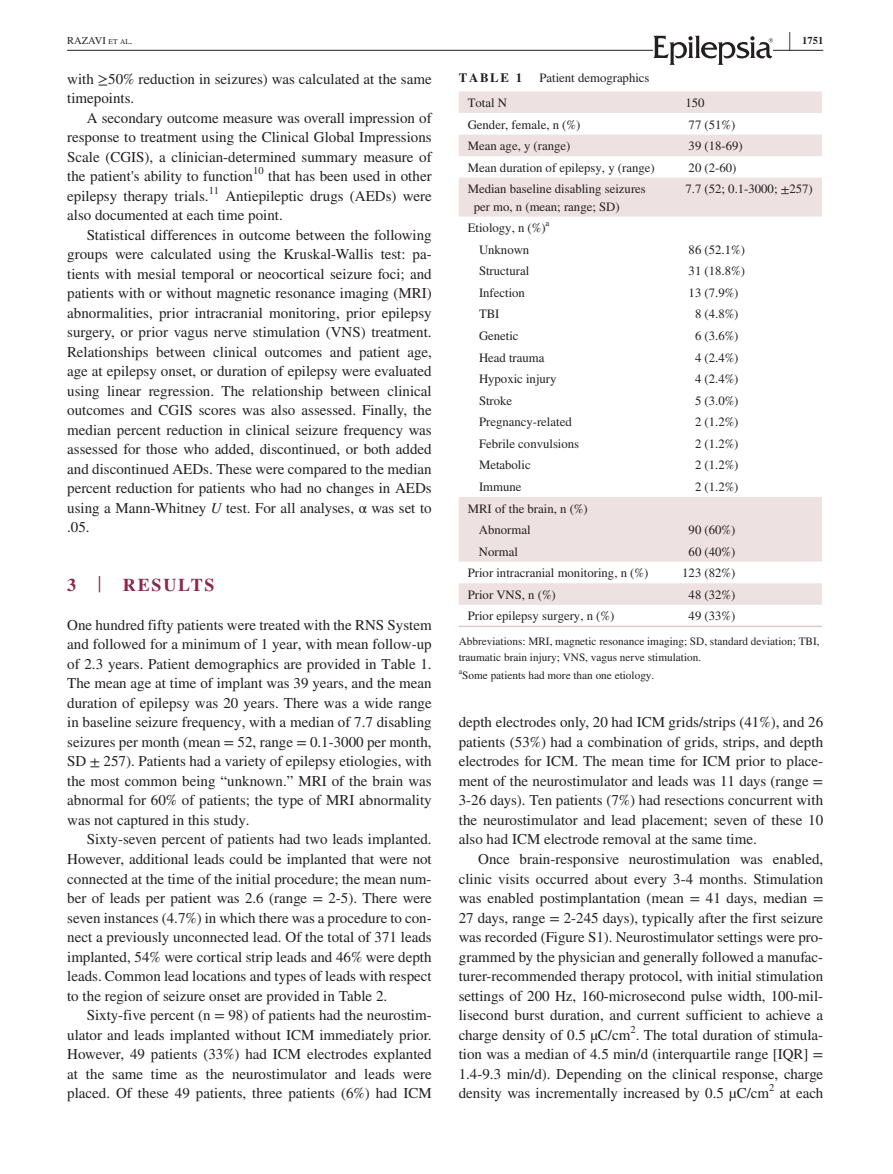
<style>
.page{position:relative;width:893px;height:1174px;background:#fff}
.page>*{position:absolute;margin:0;border:0;box-sizing:border-box;transform-origin:0 0}
.t1{font:700 25.95px "STIX";color:#231f20;scale:.36 1}
.t2{font:700 18px "STIX";letter-spacing:.1em;color:#8c284e}
.t3{font:15px/19.5px "STIX";color:#231f20;text-align:justify}
.t4{font:12.75px/21.6px "STIX";color:#231f20}
.t5{font:700 12.75px "STIX";letter-spacing:.14em;color:#231f20}
.t6{font:11.25px/15.8px "STIX";color:#231f20}
.t7{font:10.5px "STIX";color:#231f20}
.t8{font:10.5px "STIX";color:#231f20}
.t9{font:700 10.5px "STIX";color:#231f20}
.t10{font:7.8px "STIX";color:#231f20}
.s1{font-size:7.35px}
.s2{font-style:italic}
.s3{font-weight:400;font-size:23.7px}
</style>
<div class="page">
<hr style="left:67px;top:50px;width:756px;height:1px;background:#231f20">
<svg style="left:653px;top:35px;width:120px;height:30px"></svg>
<svg style="left:459px;top:91px;width:363px;height:514px"></svg>
<hr style="left:459px;top:625px;width:214px;height:2px;background:#e0c8c9">
<hr style="left:673px;top:625px;width:149px;height:2px;background:#e0c8c9">
<h1 class="t1" style="left:789px;top:26px;width:7px">|</h1>
<p class="t7" style="left:67px;top:33px;width:67px">RAZAVI <span class="s1">et al</span>.</p>
<p class="t9" style="left:802px;top:34px;width:22px">1751</p>
<p class="t3" style="left:67px;top:70px;width:366px">with ≥50% reduction in seizures) was calculated at the same timepoints.</p>
<p class="t3" style="left:67px;top:109px;width:366px;text-indent:20px">A secondary outcome measure was overall impression of response to treatment using the Clinical Global Impressions Scale (CGIS), a clinician-determined summary measure of the patient's ability to function</p>
<p class="t5" style="left:459px;top:70px;width:65px">TABLE 1</p>
<p class="t4" style="left:539px;top:67px;width:112px">Patient demographics</p>
<p class="t4" style="left:468px;top:93px;width:41px">Total N</p>
<p class="t4" style="left:685px;top:93px;width:21px">150</p>
<p class="t4" style="left:468px;top:114px;width:114px">Gender, female, n (%)</p>
<p class="t4" style="left:689px;top:114px;width:48px">77 (51%)</p>
<p class="t4" style="left:468px;top:136px;width:104px">Mean age, y (range)</p>
<p class="t4" style="left:689px;top:136px;width:56px">39 (18-69)</p>
<p class="t4" style="left:468px;top:157px;width:188px">Mean duration of epilepsy, y (range)</p>
<p class="t4" style="left:689px;top:157px;width:49px">20 (2-60)</p>
<p class="t4" style="left:474px;top:181px;width:174px;line-height:17.2px;text-indent:-6px">Median baseline disabling seizures per mo, n (mean; range; SD)</p>
<p class="t4" style="left:685px;top:179px;width:129px">7.7 (52; 0.1-3000; ±257)</p>
<p class="t4" style="left:479px;top:218px;width:72px;text-indent:-11px">Etiology, n (%)<sup>a<br></sup>Unknown</p>
<p class="t8" style="left:253px;top:164px;width:12px">10</p>
<p class="t3" style="left:268px;top:167px;width:165px">that has been used in other</p>
<p class="t8" style="left:209px;top:183px;width:12px">11</p>
<p class="t3" style="left:67px;top:187px;width:366px;text-indent:158px">Antiepileptic drugs (AEDs) were also documented at each time point.</p>
<p class="t3" style="left:67px;top:226px;width:366px;text-indent:20px">Statistical differences in outcome between the following groups were calculated using the Kruskal-Wallis test: pa&shy;tients with mesial temporal or neocortical seizure foci; and patients with or without magnetic resonance imaging (MRI) abnormalities, prior intracranial monitoring, prior epilepsy surgery, or prior vagus nerve stimulation (VNS) treatment.<br>Relationships between clinical outcomes and patient age, age at epilepsy onset, or duration of epilepsy were evaluated using linear regression. The relationship between clinical outcomes and CGIS scores was also assessed. Finally, the median percent reduction in clinical seizure frequency was assessed for those who added, discontinued, or both added and discontinued AEDs. These were compared to the median percent reduction for patients who had no changes in AEDs using a Mann-Whitney <span class="s2">U</span> test. For all analyses, α was set to .05.</p>
<p class="t3" style="left:67px;top:187px;width:143px">epilepsy therapy trials.</p>
<p class="t4" style="left:689px;top:239px;width:58px">86 (52.1%)</p>
<p class="t4" style="left:479px;top:261px;width:52px">Structural</p>
<p class="t4" style="left:689px;top:261px;width:58px">31 (18.8%)</p>
<p class="t4" style="left:479px;top:283px;width:48px">Infection</p>
<p class="t4" style="left:689px;top:283px;width:51px">13 (7.9%)</p>
<p class="t4" style="left:479px;top:304px;width:22px">TBI</p>
<p class="t4" style="left:695px;top:304px;width:45px">8 (4.8%)</p>
<p class="t4" style="left:479px;top:326px;width:41px">Genetic</p>
<p class="t4" style="left:695px;top:326px;width:45px">6 (3.6%)</p>
<p class="t4" style="left:479px;top:347px;width:67px">Head trauma</p>
<p class="t4" style="left:695px;top:347px;width:45px">4 (2.4%)</p>
<p class="t4" style="left:479px;top:369px;width:79px">Hypoxic injury</p>
<p class="t4" style="left:695px;top:369px;width:45px">4 (2.4%)</p>
<p class="t4" style="left:479px;top:390px;width:35px">Stroke</p>
<p class="t4" style="left:695px;top:390px;width:45px">5 (3.0%)</p>
<p class="t4" style="left:479px;top:412px;width:94px">Pregnancy-related</p>
<p class="t4" style="left:695px;top:412px;width:45px">2 (1.2%)</p>
<p class="t4" style="left:479px;top:433px;width:102px">Febrile convulsions</p>
<p class="t4" style="left:695px;top:433px;width:45px">2 (1.2%)</p>
<p class="t4" style="left:479px;top:455px;width:53px">Metabolic</p>
<p class="t4" style="left:695px;top:455px;width:45px">2 (1.2%)</p>
<p class="t4" style="left:479px;top:477px;width:44px">Immune</p>
<p class="t4" style="left:695px;top:477px;width:45px">2 (1.2%)</p>
<p class="t4" style="left:479px;top:498px;width:110px;text-indent:-11px">MRI of the brain, n (%)<br>Abnormal</p>
<p class="t4" style="left:689px;top:520px;width:48px">90 (60%)</p>
<p class="t2" style="left:67px;top:574px;width:149px">3 <span class="s3">|</span> RESULTS</p>
<p class="t3" style="left:67px;top:616px;width:366px">One hundred fifty patients were treated with the RNS System and followed for a minimum of 1 year, with mean follow-up of 2.3 years. Patient demographics are provided in Table 1.<br>The mean age at time of implant was 39 years, and the mean duration of epilepsy was 20 years. There was a wide range in baseline seizure frequency, with a median of 7.7 disabling seizures per month (mean = 52, range = 0.1-3000 per month, SD ± 257). Patients had a variety of epilepsy etiologies, with the most common being “unknown.” MRI of the brain was abnormal for 60% of patients; the type of MRI abnormality was not captured in this study.</p>
<p class="t3" style="left:67px;top:830px;width:366px;text-indent:20px">Sixty-seven percent of patients had two leads implanted.<br>However, additional leads could be implanted that were not connected at the time of the initial procedure; the mean num&shy;ber of leads per patient was 2.6 (range = 2-5). There were seven instances (4.7%) in which there was a procedure to con&shy;nect a previously unconnected lead. Of the total of 371 leads implanted, 54% were cortical strip leads and 46% were depth leads. Common lead locations and types of leads with respect to the region of seizure onset are provided in Table 2.</p>
<p class="t3" style="left:67px;top:1006px;width:366px;text-indent:20px">Sixty-five percent (n = 98) of patients had the neurostim&shy;ulator and leads implanted without ICM immediately prior.<br>However, 49 patients (33%) had ICM electrodes explanted at the same time as the neurostimulator and leads were placed. Of these 49 patients, three patients (6%) had ICM</p>
<p class="t4" style="left:479px;top:541px;width:40px">Normal</p>
<p class="t4" style="left:689px;top:541px;width:48px">60 (40%)</p>
<p class="t4" style="left:468px;top:563px;width:182px">Prior intracranial monitoring, n (%)</p>
<p class="t4" style="left:682px;top:563px;width:55px">123 (82%)</p>
<p class="t4" style="left:468px;top:584px;width:90px">Prior VNS, n (%)</p>
<p class="t4" style="left:689px;top:584px;width:48px">48 (32%)</p>
<p class="t4" style="left:468px;top:606px;width:148px">Prior epilepsy surgery, n (%)</p>
<p class="t4" style="left:689px;top:606px;width:48px">49 (33%)</p>
<p class="t6" style="left:459px;top:634px;width:362px">Abbreviations: MRI, magnetic resonance imaging; SD, standard deviation; TBI, traumatic brain injury; VNS, vagus nerve stimulation.</p>
<p class="t10" style="left:459px;top:666px;width:5px">a</p>
<p class="t6" style="left:462px;top:668px;width:194px">Some patients had more than one etiology.</p>
<p class="t3" style="left:459px;top:713px;width:366px">depth electrodes only, 20 had ICM grids/strips (41%), and 26 patients (53%) had a combination of grids, strips, and depth electrodes for ICM. The mean time for ICM prior to place&shy;ment of the neurostimulator and leads was 11 days (range = 3-26 days). Ten patients (7%) had resections concurrent with the neurostimulator and lead placement; seven of these 10 also had ICM electrode removal at the same time.</p>
<p class="t3" style="left:459px;top:850px;width:366px;text-indent:20px">Once brain-responsive neurostimulation was enabled, clinic visits occurred about every 3-4 months. Stimulation was enabled postimplantation (mean = 41 days, median = 27 days, range = 2-245 days), typically after the first seizure was recorded (Figure S1). Neurostimulator settings were pro&shy;grammed by the physician and generally followed a manufac&shy;turer-recommended therapy protocol, with initial stimulation settings of 200 Hz, 160-microsecond pulse width, 100-mil&shy;lisecond burst duration, and current sufficient to achieve a charge density of 0.5 µC/cm<sup>2</sup>. The total duration of stimula&shy;tion was a median of 4.5 min/d (interquartile range [IQR] = 1.4-9.3 min/d). Depending on the clinical response, charge density was incrementally increased by 0.5 µC/cm</p>
<p class="t8" style="left:769px;top:1080px;width:7px">2</p>
<p class="t3" style="left:780px;top:1084px;width:45px">at each</p>
</div>
